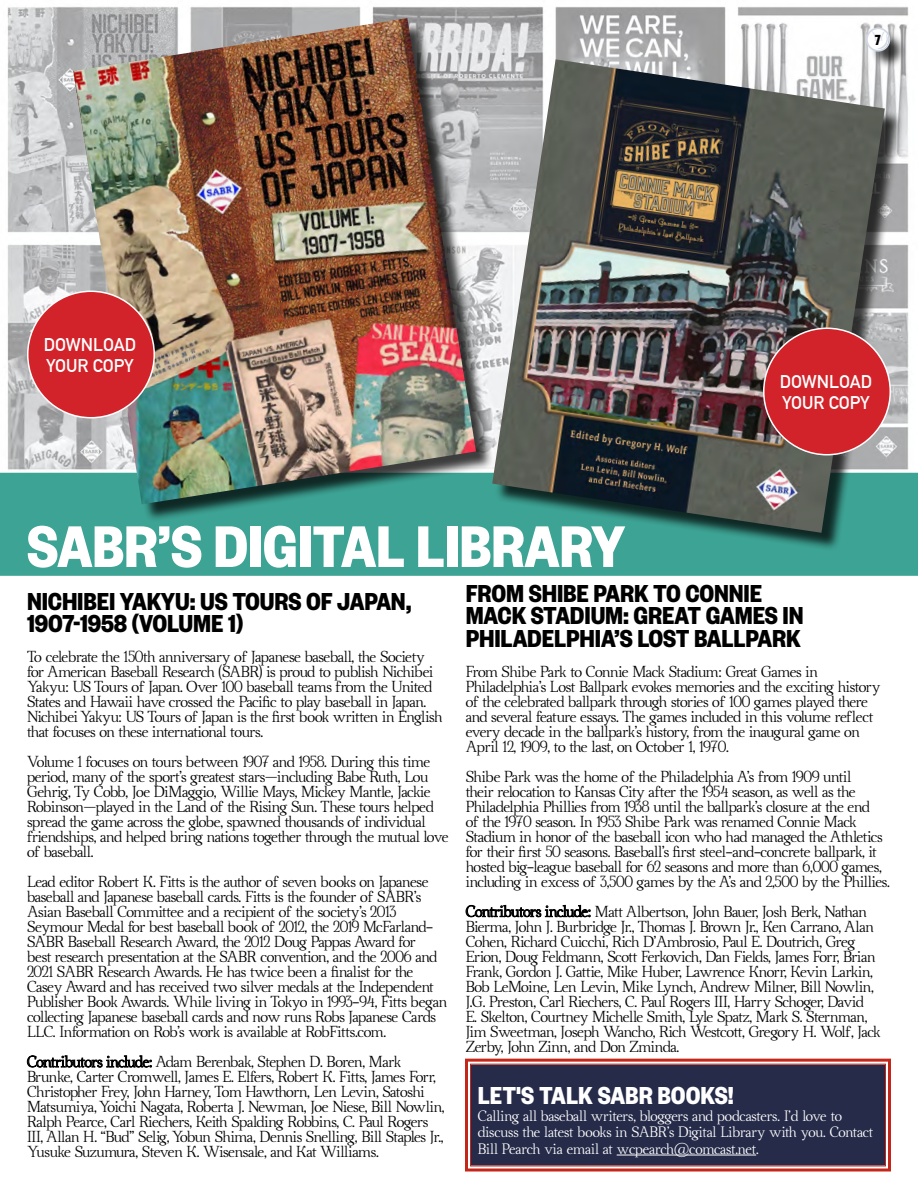
<style>
.page{position:relative;width:918px;height:1188px;background:#fff}
.page>*{position:absolute;margin:0;border:0;box-sizing:border-box;transform-origin:0 0}
.t1{font:700 64.5px "Founders Grotesk Cond";letter-spacing:-.005em;color:#fff}
.t2{font:700 27px/22.5px "Founders Grotesk Cond";letter-spacing:-.005em;color:#000}
.t3{font:700 27px "Founders Grotesk Cond";color:#fff}
.t4{font:700 18px/21.6px "DIN Alternate";color:#fff}
.t5{font:14.25px/15px "Ahellya";letter-spacing:-.035em;color:#000}
.t6{font:13.5px/16.5px "Ahellya";letter-spacing:-.015em;color:#fff}
.t7{font:700 13.5px "Built Titling Rg";color:#000}
</style>
<div class="page">
<div style="left:0;top:472px;width:918px;height:104px;background:#3da394"></div>
<img style="left:7px;top:6px;width:902px;height:464px">
<div style="left:495px;top:62px;width:408px;height:489px;background:#000;opacity:.75"></div>
<img style="left:492px;top:59px;width:393px;height:474px">
<div style="left:76px;top:21px;width:418px;height:501px;background:#000;opacity:.75"></div>
<img style="left:73px;top:18px;width:403px;height:486px">
<div style="left:764px;top:328px;width:126px;height:127px;background:#d2232a;border-radius:50%"></div>
<div style="left:28px;top:291px;width:126px;height:127px;background:#d2232a;border-radius:50%"></div>
<svg style="left:465px;top:1058px;width:426px;height:114px;background:#3d364f"></svg>
<div style="left:470px;top:1064px;width:416px;height:103px;border:1px solid #c4261a"></div>
<div style="left:870px;top:31px;width:37px;height:38px;background:#000;opacity:.75"></div>
<svg style="left:866px;top:27px;width:25px;height:25px"></svg>
<p class="t4" style="left:44px;top:332px;width:94px">DOWNLOAD<br>YOUR COPY</p>
<p class="t7" style="left:876px;top:30px;width:8px">7</p>
<p class="t7" style="left:875px;top:32px;width:8px">7</p>
<p class="t4" style="left:780px;top:369px;width:94px">DOWNLOAD<br>YOUR COPY</p>
<h1 class="t1" style="left:27px;top:506px;width:600px">SABR’S DIGITAL LIBRARY</h1>
<h2 class="t2" style="left:466px;top:581px;width:339px">FROM SHIBE PARK TO CONNIE<br>MACK STADIUM: GREAT GAMES IN<br>PHILADELPHIA’S LOST BALLPARK</h2>
<p class="t5" style="left:466px;top:664px;width:416px">From Shibe Park to Connie Mack Stadium: Great Games in Philadelphia’s Lost Ballpark evokes memories and the exciting history of the celebrated ballpark through stories of 100 games played there and several feature essays. The games included in this volume reflect every decade in the ballpark’s history, from the inaugural game on April 12, 1909, to the last, on October 1, 1970.</p>
<p class="t5" style="left:466px;top:769px;width:426px">Shibe Park was the home of the Philadelphia A’s from 1909 until<br>their relocation to Kansas City after the 1954 season, as well as the Philadelphia Phillies from 1938 until the ballpark’s closure at the end<br>of the 1970 season. In 1953 Shibe Park was renamed Connie Mack Stadium in honor of the baseball icon who had managed the Athletics for their first 50 seasons. Baseball’s first steel-and-concrete ballpark, it hosted big-league baseball for 62 seasons and more than 6,000 games, including in excess of 3,500 games by the A’s and 2,500 by the Phillies.</p>
<p class="t5" style="left:466px;top:904px;width:416px">Contributors include: Matt Albertson, John Bauer, Josh Berk, Nathan Bierma, John J. Burbridge Jr., Thomas J. Brown Jr., Ken Carrano, Alan Cohen, Richard Cuicchi, Rich D’Ambrosio, Paul E. Doutrich, Greg Erion, Doug Feldmann, Scott Ferkovich, Dan Fields, James Forr, Brian Frank, Gordon J. Gattie, Mike Huber, Lawrence Knorr, Kevin Larkin, Bob LeMoine, Len Levin, Mike Lynch, Andrew Milner, Bill Nowlin, J.G. Preston, Carl Riechers, C. Paul Rogers III, Harry Schoger, David<br>E. Skelton, Courtney Michelle Smith, Lyle Spatz, Mark S. Sternman, Jim Sweetman, Joseph Wancho, Rich Westcott, Gregory H. Wolf, Jack Zerby, John Zinn, and Don Zminda.</p>
<h2 class="t2" style="left:27px;top:588px;width:386px">NICHIBEI YAKYU: US TOURS OF JAPAN,<br>1907-1958 (VOLUME 1)</h2>
<p class="t5" style="left:27px;top:649px;width:417px">To celebrate the 150th anniversary of Japanese baseball, the Society for American Baseball Research (SABR) is proud to publish Nichibei Yakyu: US Tours of Japan. Over 100 baseball teams from the United States and Hawaii have crossed the Pacific to play baseball in Japan.<br>Nichibei Yakyu: US Tours of Japan is the first book written in English that focuses on these international tours.</p>
<p class="t5" style="left:27px;top:754px;width:423px">Volume 1 focuses on tours between 1907 and 1958. During this time period, many of the sport’s greatest stars—including Babe Ruth, Lou Gehrig, Ty Cobb, Joe DiMaggio, Willie Mays, Mickey Mantle, Jackie Robinson—played in the Land of the Rising Sun. These tours helped spread the game across the globe, spawned thousands of individual friendships, and helped bring nations together through the mutual love of baseball.</p>
<p class="t5" style="left:27px;top:874px;width:422px">Lead editor Robert K. Fitts is the author of seven books on Japanese baseball and Japanese baseball cards. Fitts is the founder of SABR’s Asian Baseball Committee and a recipient of the society’s 2013<br>Seymour Medal for best baseball book of 2012, the 2019 McFarland-SABR Baseball Research Award, the 2012 Doug Pappas Award for<br>best research presentation at the SABR convention, and the 2006 and 2021 SABR Research Awards. He has twice been a finalist for the Casey Award and has received two silver medals at the Independent Publisher Book Awards. While living in Tokyo in 1993-94, Fitts began collecting Japanese baseball cards and now runs Robs Japanese Cards LLC. Information on Rob’s work is available at RobFitts.com.</p>
<p class="t5" style="left:27px;top:1054px;width:419px">Contributors include: Adam Berenbak, Stephen D. Boren, Mark Brunke, Carter Cromwell, James E. Elfers, Robert K. Fitts, James Forr, Christopher Frey, John Harney, Tom Hawthorn, Len Levin, Satoshi Matsumiya, Yoichi Nagata, Roberta J. Newman, Joe Niese, Bill Nowlin, Ralph Pearce, Carl Riechers, Keith Spalding Robbins, C. Paul Rogers III, Allan H. “Bud” Selig, Yobun Shima, Dennis Snelling, Bill Staples Jr., Yusuke Suzumura, Steven K. Wisensale, and Kat Williams.</p>
<h2 class="t3" style="left:478px;top:1079px;width:258px">LET'S TALK SABR BOOKS!</h2>
<p class="t6" style="left:478px;top:1107px;width:397px">Calling all baseball writers, bloggers and podcasters. I’d love to discuss the latest books in SABR’s Digital Library with you. Contact<br>Bill Pearch via email at wcpearch@comcast.net.</p>
</div>
